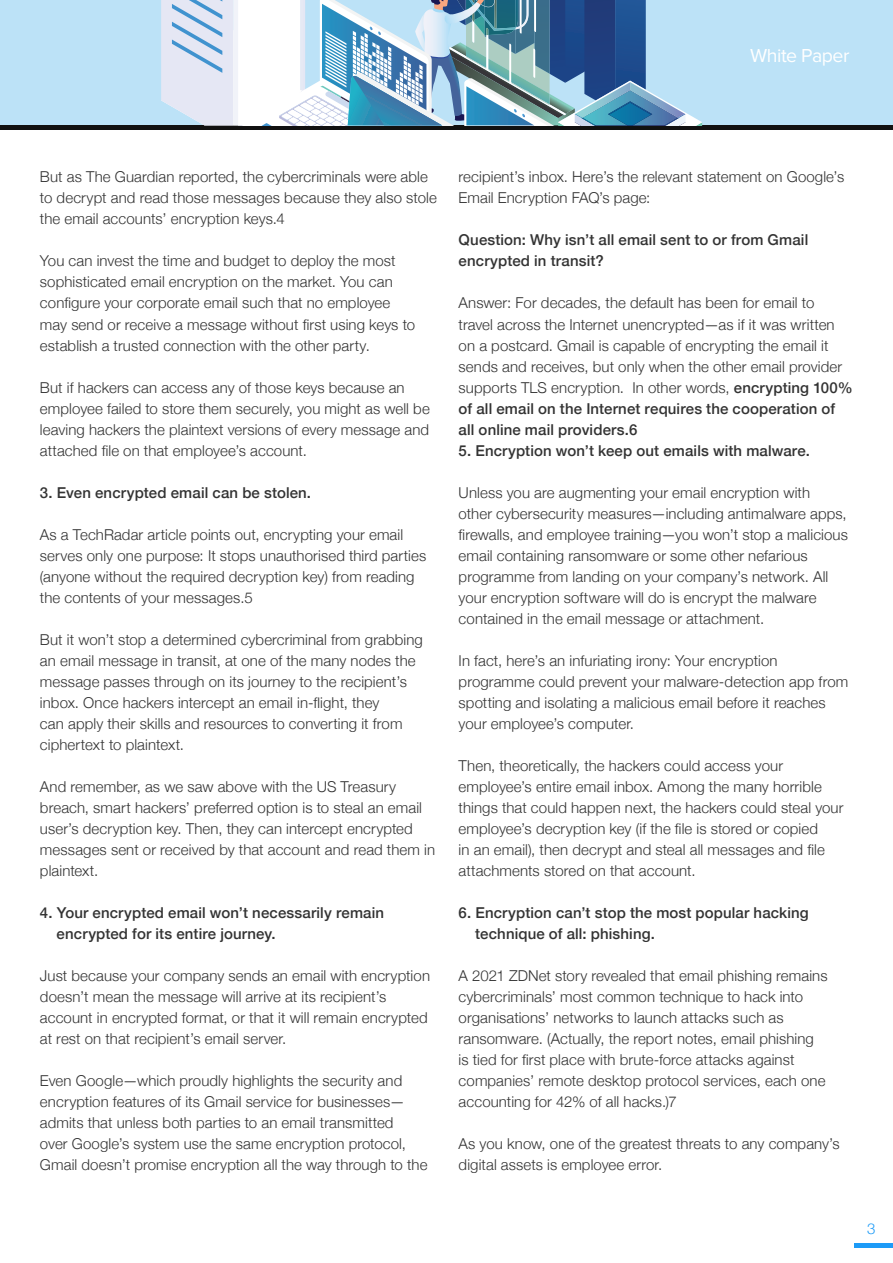
<style>
.page{position:relative;width:893px;height:1263px;background:#fff}
.page>*{position:absolute;margin:0;border:0;box-sizing:border-box;transform-origin:0 0}
.t1{font:19.5px "Proxima Nova";letter-spacing:-.025em;color:#fff}
.t2{font:300 15px/21px "Helvetica Neue";letter-spacing:.005em;color:#333}
.t3{font:500 15px/21px "Helvetica Neue";letter-spacing:.01em;color:#333}
.t4{font:300 15px "Helvetica Neue";color:#1d9bf7}
.s1{font-weight:500}
</style>
<div class="page">
<svg style="left:854px;top:1243px;width:39px;height:5px"></svg>
<svg style="left:0;top:0;width:893px;height:130px"></svg>
<h1 class="t1" style="left:750px;top:44px;width:101px">White Paper</h1>
<p class="t2" style="left:40px;top:166px;width:398px">But as The Guardian reported, the cybercriminals were able to decrypt and read those messages because they also stole the email accounts’ encryption keys.4</p>
<p class="t2" style="left:40px;top:250px;width:377px">You can invest the time and budget to deploy the most sophisticated email encryption on the market. You can configure your corporate email such that no employee may send or receive a message without first using keys to establish a trusted connection with the other party.</p>
<p class="t2" style="left:40px;top:376px;width:391px">But if hackers can access any of those keys because an employee failed to store them securely, you might as well be leaving hackers the plaintext versions of every message and attached file on that employee’s account.</p>
<p class="t3" style="left:40px;top:480px;width:273px">3. Even encrypted email can be stolen.</p>
<p class="t2" style="left:40px;top:523px;width:388px">As a TechRadar article points out, encrypting your email serves only one purpose: It stops unauthorised third parties (anyone without the required decryption key) from reading the contents of your messages.5</p>
<p class="t2" style="left:40px;top:628px;width:384px">But it won’t stop a determined cybercriminal from grabbing an email message in transit, at one of the many nodes the message passes through on its journey to the recipient’s inbox. Once hackers intercept an email in-flight, they<br>can apply their skills and resources to converting it from ciphertext to plaintext.</p>
<p class="t2" style="left:40px;top:775px;width:397px">And remember, as we saw above with the US Treasury breach, smart hackers’ preferred option is to steal an email user’s decryption key. Then, they can intercept encrypted messages sent or received by that account and read them in plaintext.</p>
<p class="t3" style="left:57px;top:900px;width:329px;text-indent:-17px">4. Your encrypted email won’t necessarily remain encrypted for its entire journey.</p>
<p class="t2" style="left:40px;top:964px;width:392px">Just because your company sends an email with encryption doesn’t mean the message will arrive at its recipient’s account in encrypted format, or that it will remain encrypted at rest on that recipient’s email server.</p>
<p class="t2" style="left:40px;top:1069px;width:389px">Even Google—which proudly highlights the security and encryption features of its Gmail service for businesses— admits that unless both parties to an email transmitted<br>over Google’s system use the same encryption protocol, Gmail doesn’t promise encryption all the way through to the</p>
<p class="t2" style="left:459px;top:166px;width:387px">recipient’s inbox. Here’s the relevant statement on Google’s<br>Email Encryption FAQ’s page:</p>
<p class="t3" style="left:459px;top:228px;width:351px">Question: Why isn’t all email sent to or from Gmail encrypted in transit?</p>
<p class="t2" style="left:459px;top:292px;width:396px">Answer: For decades, the default has been for email to<br>travel across the Internet unencrypted—as if it was written on a postcard. Gmail is capable of encrypting the email it sends and receives, but only when the other email provider supports TLS encryption. In other words, <span class="s1">encrypting 100% of all email on the Internet requires the cooperation of all online mail providers.6</span></p>
<p class="t3" style="left:459px;top:438px;width:353px">5. Encryption won’t keep out emails with malware.</p>
<p class="t2" style="left:459px;top:481px;width:391px">Unless you are augmenting your email encryption with<br>other cybersecurity measures—including antimalware apps, firewalls, and employee training—you won’t stop a malicious email containing ransomware or some other nefarious programme from landing on your company’s network. All your encryption software will do is encrypt the malware contained in the email message or attachment.</p>
<p class="t2" style="left:459px;top:649px;width:391px">In fact, here’s an infuriating irony: Your encryption programme could prevent your malware-detection app from spotting and isolating a malicious email before it reaches your employee’s computer.</p>
<p class="t2" style="left:459px;top:754px;width:386px">Then, theoretically, the hackers could access your employee’s entire email inbox. Among the many horrible things that could happen next, the hackers could steal your employee’s decryption key (if the file is stored or copied<br>in an email), then decrypt and steal all messages and file attachments stored on that account.</p>
<p class="t3" style="left:475px;top:900px;width:335px;text-indent:-17px">6. Encryption can’t stop the most popular hacking technique of all: phishing.</p>
<p class="t2" style="left:459px;top:964px;width:370px">A 2021 ZDNet story revealed that email phishing remains cybercriminals’ most common technique to hack into organisations’ networks to launch attacks such as ransomware. (Actually, the report notes, email phishing is tied for first place with brute-force attacks against companies’ remote desktop protocol services, each one accounting for 42% of all hacks.)7</p>
<p class="t2" style="left:459px;top:1132px;width:383px">As you know, one of the greatest threats to any company’s digital assets is employee error.</p>
<p class="t4" style="left:867px;top:1216px;width:10px">3</p>
</div>
